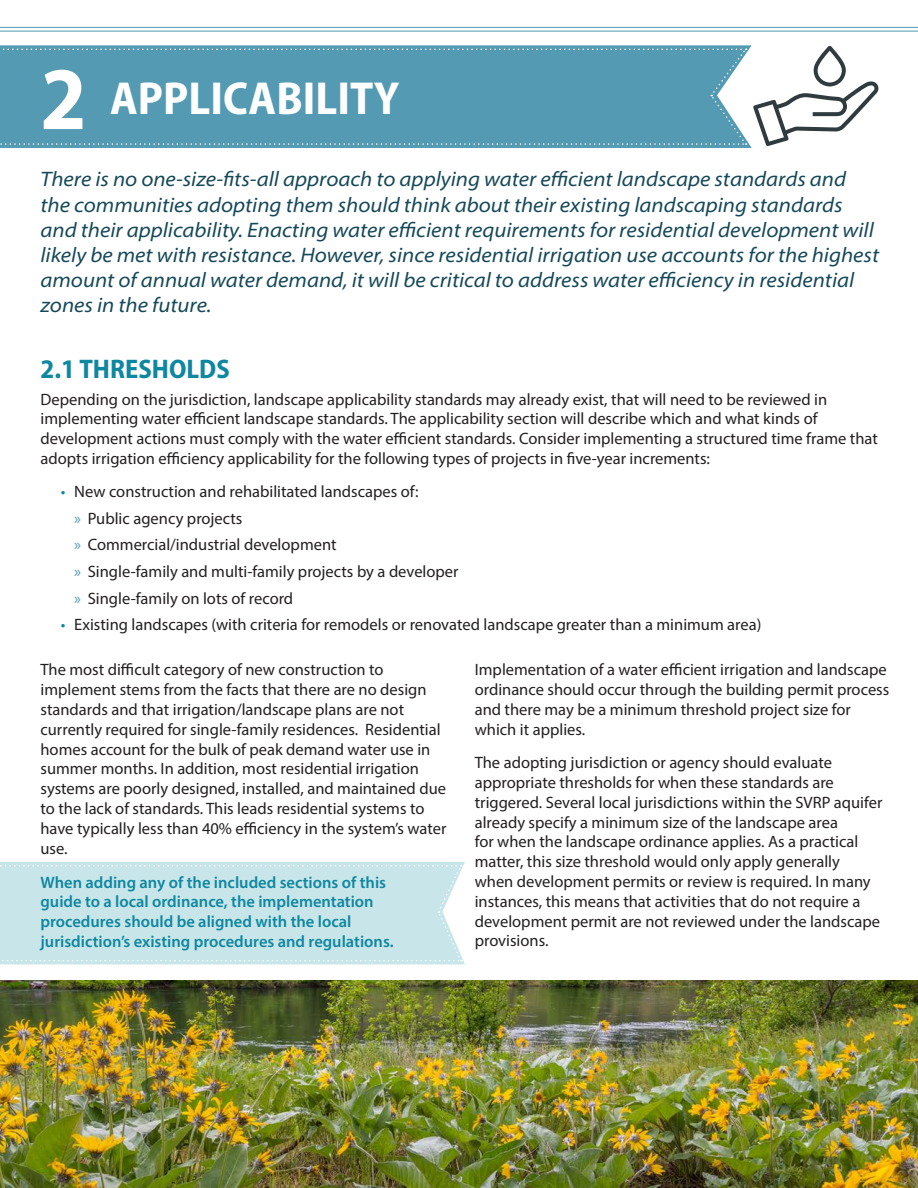
<style>
.page{position:relative;width:918px;height:1188px;background:#fff}
.page>*{position:absolute;margin:0;border:0;box-sizing:border-box;transform-origin:0 0}
.t1{font:90px "Myriad Variable Concept";color:#fff}
.t2{font:46.5px "Myriad Variable Concept";letter-spacing:.175em;color:#fff}
.t3{font:27px "Myriad Variable Concept";letter-spacing:.185em;color:#0f87a1}
.t4{font:italic 21px/25.2px "Myriad Variable Concept";letter-spacing:.185em;color:#154858}
.t5{font:16.5px/19.8px "Myriad Pro";color:#231f20}
.t6{font:600 16.5px/19.8px "Myriad Pro";color:#0f87a1}
.s1{color:#0f87a1}
.s2{color:#5097af}
</style>
<div class="page">
<svg style="left:0;top:45px;width:752px;height:103px;background:#6ca8bd"></svg>
<div style="left:0;top:49px;width:747px;height:96px;background:#549ab3"></div>
<svg style="left:0;top:862px;width:465px;height:102px;background:#cde8eb"></svg>
<div style="left:0;top:865px;width:462px;height:96px;background:#c8e6e9"></div>
<svg style="left:753px;top:46px;width:125px;height:100px"></svg>
<hr style="left:0;top:27px;width:918px;height:1px;background:#5097af">
<hr style="left:0;top:31px;width:918px;height:1px;background:#5097af">
<img style="left:0;top:980px;width:918px;height:208px">
<p class="t1" style="left:40px;top:46px;width:34px">2</p>
<p class="t2" style="left:110px;top:71px;width:284px">APPLICABILITY</p>
<p class="t4" style="left:40px;top:167px;width:838px">There is no one-size-fits-allapproach to applying waterefficientlandscape standards and<br>the communities adopting them should think abouttheirexisting landscaping standards and their applicability. Enacting water efficient requirem ents for residentialdevelopm ent will likely be m et with resistance. However, since residentialirrigation use accounts for the highest amountofannualwaterdemand, itwillbe criticalto address waterefficiency in residential zones in the future.</p>
<p class="t3" style="left:40px;top:353px;width:187px">2.1 THRESHOLDS</p>
<p class="t5" style="left:40px;top:389px;width:839px">Depending on the jurisdiction, landscape applicability standards may already exist, that will need to be reviewed in implementing water efficient landscape standards. The applicability section will describe which and what kinds of development actions must comply with the water efficient standards. Consider implementing a structured time frame that adopts irrigation efficiency applicability for the following types of projects in five-year increments:</p>
<p class="t5" style="left:61px;top:482px;width:359px"><span class="s1">•</span> New construction and rehabilitated landscapes of:</p>
<p class="t5" style="left:74px;top:508px;width:170px"><span class="s2">»</span> Public agency projects</p>
<p class="t5" style="left:74px;top:535px;width:264px"><span class="s2">»</span> Commercial/industrial development</p>
<p class="t5" style="left:74px;top:561px;width:386px"><span class="s2">»</span> Single-family and multi-family projects by a developer</p>
<p class="t5" style="left:74px;top:588px;width:221px"><span class="s2">»</span> Single-family on lots of record</p>
<p class="t5" style="left:61px;top:614px;width:702px"><span class="s1">•</span> Existing landscapes (with criteria for remodels or renovated landscape greater than a minimum area)</p>
<p class="t5" style="left:40px;top:660px;width:408px">The most difficult category of new construction to implement stems from the facts that there are no design standards and that irrigation/landscape plans are not currently required for single-family residences. Residential homes account for the bulk of peak demand water use in summer months. In addition, most residential irrigation systems are poorly designed, installed, and maintained due to the lack of standards. This leads residential systems to have typically less than 40% efficiency in the system’s water use.</p>
<p class="t5" style="left:475px;top:660px;width:416px">Implementation of a water efficient irrigation and landscape ordinance should occur through the building permit process and there may be a minimum threshold project size for which it applies.</p>
<p class="t5" style="left:475px;top:753px;width:409px">The adopting jurisdiction or agency should evaluate appropriate thresholds for when these standards are triggered. Several local jurisdictions within the SVRP aquifer already specify a minimum size of the landscape area<br>for when the landscape ordinance applies. As a practical matter, this size threshold would only apply generally when development permits or review is required. In many instances, this means that activities that do not require a development permit are not reviewed under the landscape provisions.</p>
<p class="t6" style="left:40px;top:872px;width:355px">When adding any of the included sections of this guide to a local ordinance, the implementation procedures should be aligned with the local jurisdiction’s existing procedures and regulations.</p>
</div>
